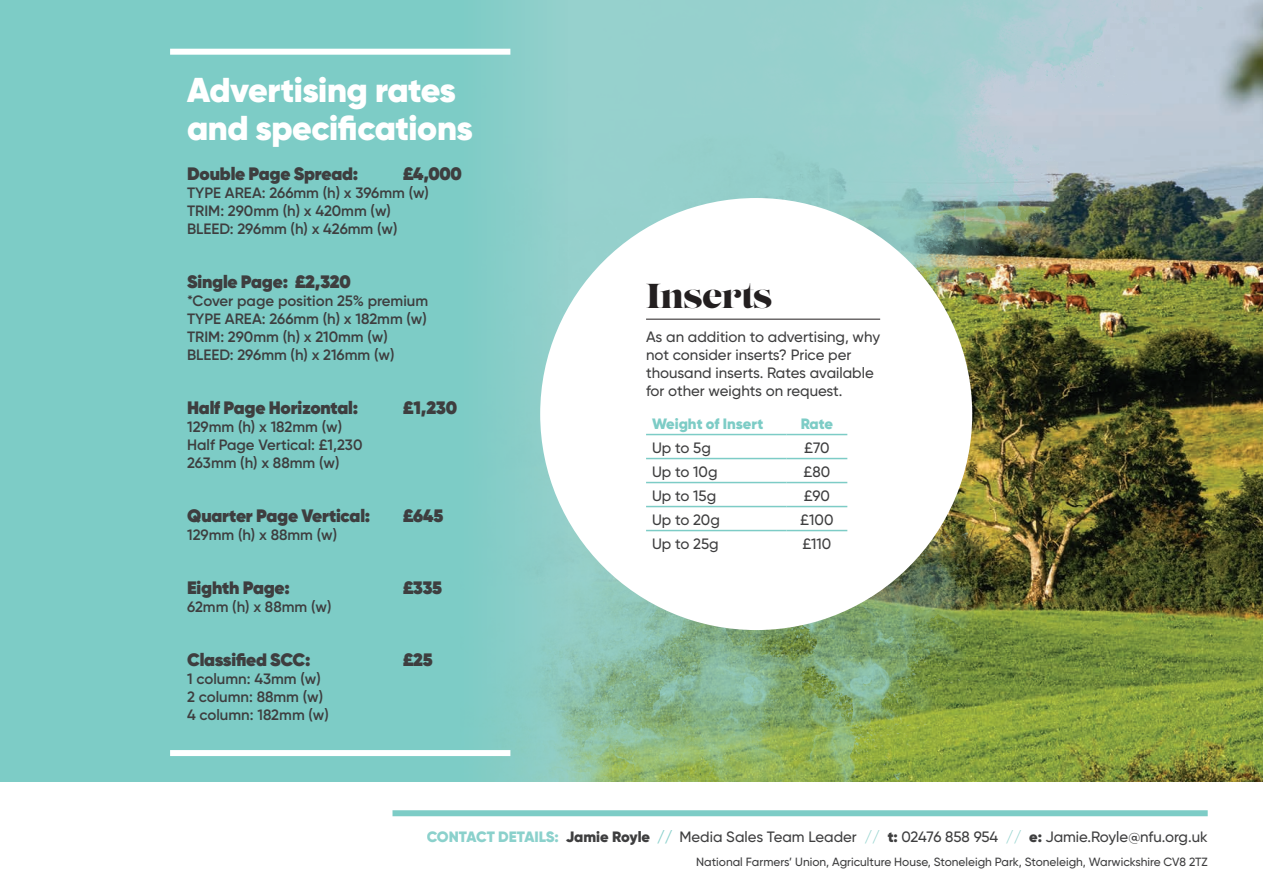
<style>
.page{position:relative;width:1263px;height:893px;background:#fff}
.page>*{position:absolute;margin:0;border:0;box-sizing:border-box;transform-origin:0 0}
.t1{font:900 34.5px/37.5px "Gilroy";letter-spacing:-.01em;color:#fff}
.t2{font:34.5px "Lust Display";letter-spacing:-.02em;color:#231f20}
.t3{font:800 18px "Gilroy";letter-spacing:-.01em;color:#3e3e3f}
.t4{font:600 15px/18px "Gilroy";color:#3e3e3f}
.t5{font:500 15px/18px "Gilroy";color:#3e3e3f}
.t6{font:900 15px "Gilroy";color:#7dccc6}
.t7{font:500 11.85px "Gilroy";color:#3e3e3f}
.s1{font-weight:900;color:#8bd1cc}
.s2{font-weight:900}
.s3{color:#95d4cf}
</style>
<div class="page">
<img style="left:568px;top:0;width:695px;height:782px">
<div style="left:0;top:0;width:568px;height:782px;background:#7dccc6"></div>
<div style="left:170px;top:49px;width:340px;height:6px;background:#fff"></div>
<div style="left:170px;top:750px;width:340px;height:6px;background:#fff"></div>
<div style="left:540px;top:198px;width:432px;height:432px;background:#fff;border-radius:50%"></div>
<hr style="left:646px;top:319px;width:234px;height:1px;background:#231f20">
<hr style="left:646px;top:434px;width:140px;height:1px;background:#7dccc6">
<hr style="left:786px;top:434px;width:61px;height:1px;background:#7dccc6">
<hr style="left:646px;top:458px;width:140px;height:1px;background:#7dccc6">
<hr style="left:786px;top:458px;width:61px;height:1px;background:#7dccc6">
<hr style="left:646px;top:482px;width:140px;height:1px;background:#7dccc6">
<hr style="left:786px;top:482px;width:61px;height:1px;background:#7dccc6">
<hr style="left:646px;top:506px;width:140px;height:1px;background:#7dccc6">
<hr style="left:786px;top:506px;width:61px;height:1px;background:#7dccc6">
<hr style="left:646px;top:530px;width:140px;height:1px;background:#7dccc6">
<hr style="left:786px;top:530px;width:61px;height:1px;background:#7dccc6">
<div style="left:392px;top:810px;width:816px;height:6px;background:#7dccc6"></div>
<h1 class="t1" style="left:187px;top:71px;width:287px">Advertising rates and specifications</h1>
<p class="t3" style="left:187px;top:162px;width:173px">Double Page Spread:</p>
<p class="t3" style="left:403px;top:162px;width:60px">£4,000</p>
<p class="t4" style="left:187px;top:184px;width:243px">TYPE AREA: 266mm (h) x 396mm (w)<br>TRIM: 290mm (h) x 420mm (w)<br>BLEED: 296mm (h) x 426mm (w)</p>
<p class="t3" style="left:187px;top:270px;width:165px">Single Page: £2,320</p>
<p class="t4" style="left:187px;top:292px;width:243px">*Cover page position 25% premium<br>TYPE AREA: 266mm (h) x 182mm (w)<br>TRIM: 290mm (h) x 210mm (w)<br>BLEED: 296mm (h) x 216mm (w)</p>
<p class="t3" style="left:187px;top:396px;width:173px">Half Page Horizontal:</p>
<p class="t3" style="left:403px;top:396px;width:55px">£1,230</p>
<p class="t4" style="left:187px;top:418px;width:177px">129mm (h) x 182mm (w)<br>Half Page Vertical: £1,230<br>263mm (h) x 88mm (w)</p>
<p class="t3" style="left:187px;top:504px;width:185px">Quarter Page Vertical:</p>
<p class="t3" style="left:403px;top:504px;width:42px">£645</p>
<p class="t4" style="left:187px;top:526px;width:152px">129mm (h) x 88mm (w)</p>
<p class="t3" style="left:187px;top:576px;width:104px">Eighth Page:</p>
<p class="t3" style="left:403px;top:576px;width:40px">£335</p>
<p class="t4" style="left:187px;top:598px;width:146px">62mm (h) x 88mm (w)</p>
<p class="t3" style="left:187px;top:648px;width:125px">Classified SCC:</p>
<p class="t3" style="left:403px;top:648px;width:31px">£25</p>
<p class="t4" style="left:187px;top:670px;width:143px">1 column: 43mm (w)<br>2 column: 88mm (w)<br>4 column: 182mm (w)</p>
<h1 class="t2" style="left:646px;top:274px;width:128px">Inserts</h1>
<p class="t5" style="left:646px;top:328px;width:236px">As an addition to advertising, why not consider inserts? Price per thousand inserts. Rates available for other weights on request.</p>
<p class="t6" style="left:652px;top:414px;width:113px">Weight of Insert</p>
<p class="t6" style="left:801px;top:414px;width:34px">Rate</p>
<p class="t5" style="left:652px;top:438px;width:60px">Up to 5g</p>
<p class="t5" style="left:804px;top:438px;width:27px">£70</p>
<p class="t5" style="left:652px;top:462px;width:67px">Up to 10g</p>
<p class="t5" style="left:804px;top:462px;width:28px">£80</p>
<p class="t5" style="left:652px;top:486px;width:66px">Up to 15g</p>
<p class="t5" style="left:804px;top:486px;width:28px">£90</p>
<p class="t5" style="left:652px;top:510px;width:69px">Up to 20g</p>
<p class="t5" style="left:800px;top:510px;width:35px">£100</p>
<p class="t5" style="left:652px;top:534px;width:68px">Up to 25g</p>
<p class="t5" style="left:802px;top:534px;width:31px">£110</p>
<p class="t5" style="left:427px;top:828px;width:782px"><span class="s1">CONTACT DETAILS:</span> <span class="s2">Jamie Royle</span> <span class="s1">//</span> Media Sales Team Leader <span class="s3">//</span> <span class="s2">t:</span> 02476 858 954 <span class="s3">//</span> <span class="s2">e:</span> Jamie.Royle@nfu.org.uk</p>
<p class="t7" style="left:696px;top:854px;width:513px">National Farmers’ Union, Agriculture House, Stoneleigh Park, Stoneleigh, Warwickshire CV8 2TZ</p>
</div>
